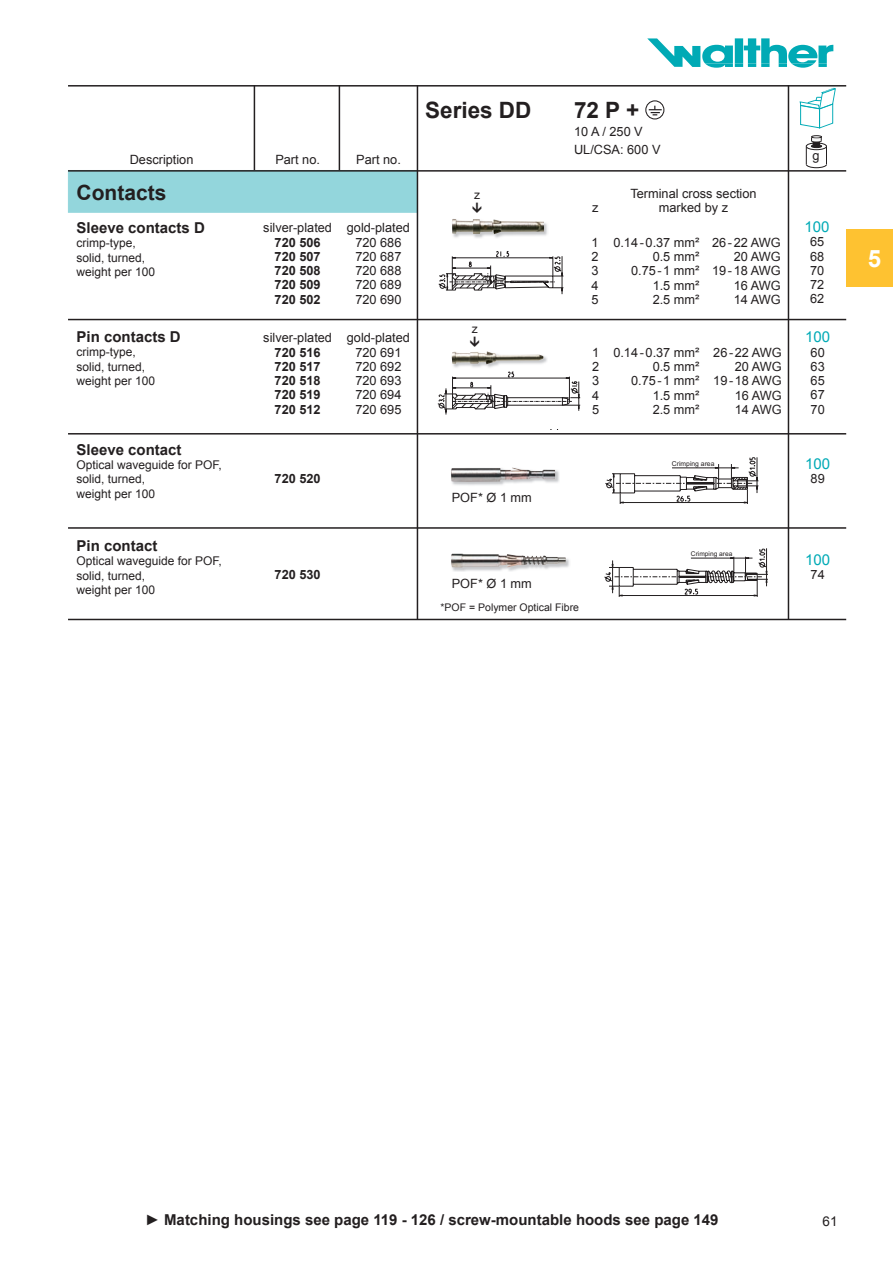
<style>
.page{position:relative;width:893px;height:1263px;background:#fff}
.page>*{position:absolute;margin:0;border:0;box-sizing:border-box;transform-origin:0 0}
.t1{font:700 24px "Arial";color:#fff}
.t2{font:700 22.5px "Arial";color:#231f20}
.t3{font:700 21px "Arial";color:#231f20}
.t4{font:700 15px "Arial";color:#231f20}
.t5{font:15px "Arial";color:#00aab6}
.t6{font:13.5px "Arial";color:#231f20}
.t7{font:12.75px/14.2px "Arial";color:#231f20;text-align:justify}
.t8{font:700 12.75px/14.2px "Arial";color:#231f20;text-align:justify}
.t9{font:12px/14.4px "Arial";color:#231f20}
.t10{font:10.5px "Arial";color:#231f20}
.t11{font:6.75px "Arial";color:#231f20}
.t12{font:6.6px "Arial";color:#231f20}
.s1{font-weight:400}
</style>
<div class="page">
<div style="left:68px;top:170px;width:349px;height:43px;background:#93d6dc;border:1px solid #93d6dc"></div>
<hr style="left:68px;top:85px;width:778px;height:2px;background:#231f20">
<hr style="left:254px;top:85px;width:1px;height:85px;background:#231f20">
<hr style="left:68px;top:170px;width:778px;height:2px;background:#231f20">
<hr style="left:68px;top:619px;width:778px;height:1px;background:#231f20">
<hr style="left:339px;top:85px;width:1px;height:85px;background:#231f20">
<div style="left:645px;top:100px;width:19px;height:19px;border:1px solid #231f20;border-radius:50%"></div>
<svg style="left:649px;top:106px;width:13px;height:9px"></svg>
<svg style="left:647px;top:38px;width:186px;height:30px"></svg>
<div style="left:846px;top:230px;width:47px;height:57px;background:#fec231"></div>
<hr style="left:417px;top:85px;width:1px;height:535px;background:#231f20">
<hr style="left:788px;top:85px;width:1px;height:535px;background:#231f20">
<svg style="left:799px;top:87px;width:37px;height:42px"></svg>
<div style="left:806px;top:161px;width:21px;height:7px;border:1px solid #231f20;border-radius:50%"></div>
<svg style="left:806px;top:135px;width:21px;height:29px"></svg>
<img style="left:453px;top:223px;width:95px;height:15px">
<img style="left:452px;top:219px;width:92px;height:15px">
<img style="left:453px;top:356px;width:94px;height:12px">
<img style="left:451px;top:351px;width:93px;height:13px">
<img style="left:452px;top:553px;width:118px;height:19px">
<img style="left:451px;top:554px;width:115px;height:13px">
<img style="left:452px;top:470px;width:108px;height:15px">
<img style="left:451px;top:467px;width:105px;height:15px">
<hr style="left:68px;top:319px;width:778px;height:1px;background:#231f20">
<hr style="left:68px;top:433px;width:778px;height:1px;background:#231f20">
<hr style="left:68px;top:527px;width:778px;height:2px;background:#231f20">
<svg style="left:438px;top:251px;width:126px;height:44px"></svg>
<svg style="left:437px;top:371px;width:144px;height:59px"></svg>
<svg style="left:605px;top:457px;width:154px;height:47px"></svg>
<svg style="left:604px;top:548px;width:164px;height:49px"></svg>
<p class="t7" style="left:130px;top:152px;width:65px">Description</p>
<p class="t7" style="left:275px;top:152px;width:46px">Part no.</p>
<h3 class="t3" style="left:77px;top:178px;width:91px">Contacts</h3>
<p class="t4" style="left:77px;top:218px;width:130px">Sleeve contacts D</p>
<p class="t9" style="left:77px;top:236px;width:80px">crimp-type, solid, turned, weight per 100</p>
<p class="t4" style="left:77px;top:327px;width:106px">Pin contacts D</p>
<p class="t9" style="left:77px;top:345px;width:80px">crimp-type, solid, turned, weight per 100</p>
<p class="t4" style="left:77px;top:439px;width:107px">Sleeve contact</p>
<p class="t9" style="left:77px;top:458px;width:147px">Optical waveguide for POF, solid, turned,<br>weight per 100</p>
<p class="t4" style="left:77px;top:536px;width:82px">Pin contact</p>
<p class="t9" style="left:77px;top:554px;width:147px">Optical waveguide for POF, solid, turned,<br>weight per 100</p>
<p class="t7" style="left:263px;top:221px;width:70px">silver-plated</p>
<p class="t8" style="left:275px;top:236px;width:48px">720 506<br>720 507<br>720 508<br>720 509<br>720 502</p>
<p class="t7" style="left:263px;top:331px;width:70px">silver-plated</p>
<p class="t8" style="left:275px;top:345px;width:48px">720 516<br>720 517<br>720 518<br>720 519<br>720 512</p>
<p class="t8" style="left:275px;top:472px;width:48px">720 520</p>
<p class="t8" style="left:275px;top:568px;width:48px">720 530</p>
<h2 class="t2" style="left:425px;top:95px;width:108px">Series DD</h2>
<h2 class="t2" style="left:574px;top:95px;width:67px">72 P +</h2>
<p class="t7" style="left:574px;top:123px;width:88px;line-height:18px">10 A / 250 V<br>UL/CSA: 600 V</p>
<p class="t7" style="left:356px;top:152px;width:46px">Part no.</p>
<p class="t7" style="left:812px;top:149px;width:9px">g</p>
<p class="t7" style="left:347px;top:221px;width:65px;text-align:center">gold-plated<br>720 686<br>720 687<br>720 688<br>720 689<br>720 690</p>
<p class="t7" style="left:347px;top:331px;width:65px;text-align:center">gold-plated<br>720 691<br>720 692<br>720 693<br>720 694<br>720 695</p>
<p class="t9" style="left:474px;top:187px;width:7px">z</p>
<p class="t9" style="left:472px;top:322px;width:7px">z</p>
<p class="t7" style="left:452px;top:490px;width:82px">POF* Ø 1 mm</p>
<p class="t7" style="left:630px;top:187px;width:128px">Terminal cross section</p>
<p class="t7" style="left:592px;top:201px;width:8px">z</p>
<p class="t7" style="left:659px;top:201px;width:71px">marked by z</p>
<p class="t7" style="left:592px;top:235px;width:9px">1<br>2<br>3<br>4<br>5</p>
<p class="t7" style="left:613px;top:235px;width:88px;text-align:right">0.14 - 0.37 mm²<br>0.5 mm²<br>0.75 - 1 mm²<br>1.5 mm²<br>2.5 mm²</p>
<p class="t7" style="left:712px;top:235px;width:70px;text-align:right">26 - 22 AWG<br>20 AWG<br>19 - 18 AWG<br>16 AWG<br>14 AWG</p>
<p class="t7" style="left:592px;top:345px;width:9px">1<br>2<br>3<br>4<br>5</p>
<p class="t7" style="left:613px;top:345px;width:88px;text-align:right">0.14 - 0.37 mm²<br>0.5 mm²<br>0.75 - 1 mm²<br>1.5 mm²<br>2.5 mm²</p>
<p class="t7" style="left:713px;top:345px;width:70px;text-align:right">26 - 22 AWG<br>20 AWG<br>19 - 18 AWG<br>16 AWG<br>14 AWG</p>
<p class="t11" style="left:672px;top:459px;width:44px">Crimping area</p>
<p class="t7" style="left:452px;top:576px;width:82px">POF* Ø 1 mm</p>
<p class="t10" style="left:441px;top:600px;width:140px">*POF = Polymer Optical Fibre</p>
<p class="t12" style="left:691px;top:549px;width:43px">Crimping area</p>
<p class="t5" style="left:805px;top:217px;width:27px">100</p>
<p class="t7" style="left:810px;top:235px;width:16px">65<br>68<br>70<br>72<br>62</p>
<p class="t5" style="left:805px;top:327px;width:27px">100</p>
<p class="t7" style="left:811px;top:345px;width:16px">60<br>63<br>65<br>67<br>70</p>
<p class="t5" style="left:805px;top:454px;width:27px">100</p>
<p class="t7" style="left:811px;top:472px;width:16px">89</p>
<p class="t5" style="left:805px;top:550px;width:27px">100</p>
<p class="t7" style="left:811px;top:567px;width:16px">74</p>
<h1 class="t1" style="left:868px;top:243px;width:15px">5</h1>
<p class="t4" style="left:145px;top:1209px;width:575px"><span class="s1">►</span> Matching housings see page 119 - 126 / screw-mountable hoods see page 149</p>
<p class="t6" style="left:823px;top:1212px;width:17px">61</p>
</div>
